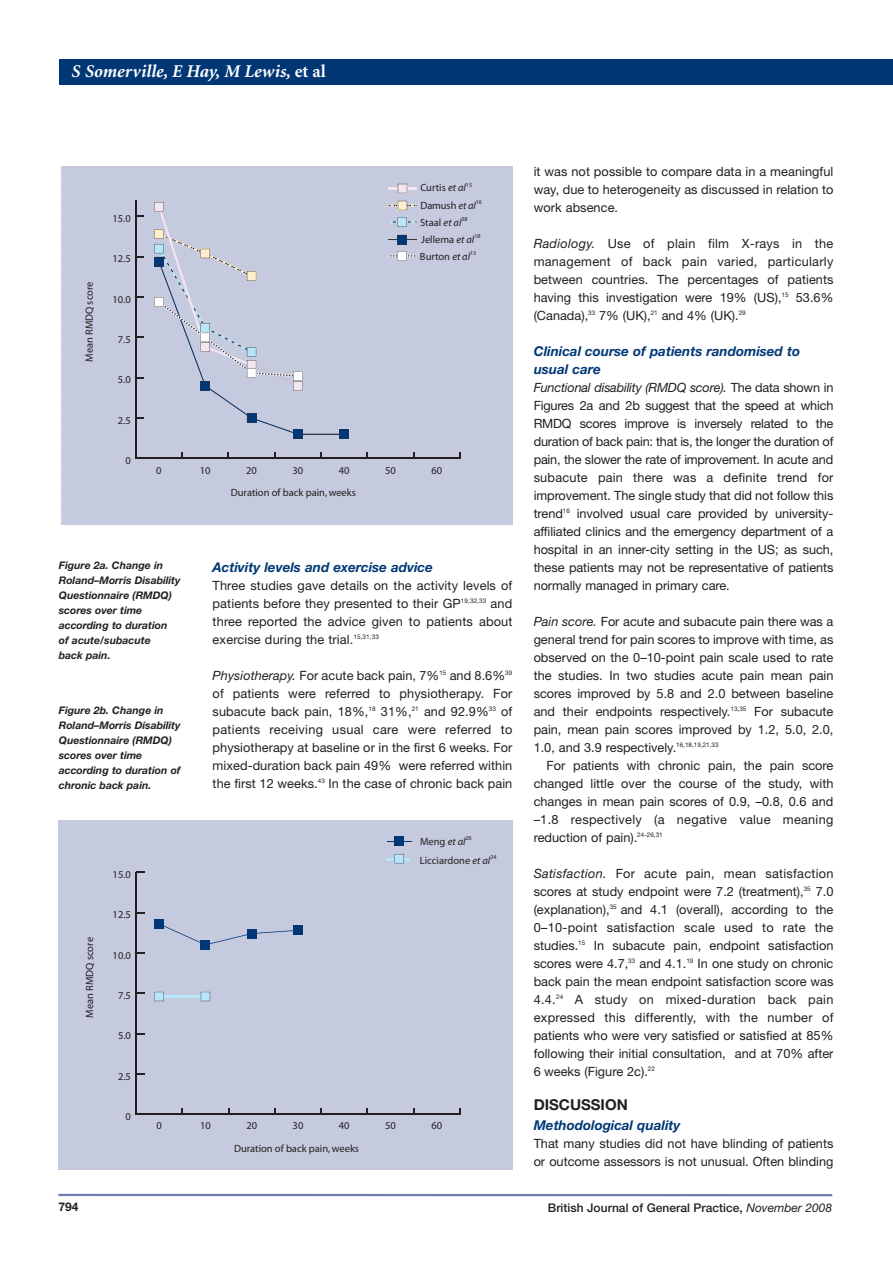
<style>
.page{position:relative;width:893px;height:1263px;background:#fff}
.page>*{position:absolute;margin:0;border:0;box-sizing:border-box;transform-origin:0 0}
.t1{font:italic 700 18px "Minion";color:#fff}
.t2{font:700 15px "Helvetica Neue";color:#231f20}
.t3{font:italic 700 13.5px/18px "Helvetica Neue";color:#013775}
.t4{font:12.75px/18px "Helvetica Neue";color:#231f20;text-align:justify}
.t5{font:500 12px "Helvetica Neue";color:#231f20}
.t6{font:700 12px "Helvetica Neue";color:#231f20}
.t7{font:10.5px/19px "Myriad";color:#231f20}
.t8{font:italic 700 10.5px/15px "Helvetica Neue";color:#231f20}
.s1{font-style:normal}
.s2{font-style:italic}
.s3{font-weight:400;font-style:italic}
</style>
<div class="page">
<hr style="left:58px;top:1194px;width:774px;height:2px;background:#6e7fad">
<div style="left:61px;top:60px;width:832px;height:25px;background:#013775"></div>
<div style="left:59px;top:821px;width:453px;height:348px;background:#c5cadf"></div>
<hr style="left:136px;top:1114px;width:324px;height:1px;background:#231f20">
<svg style="left:459px;top:1108px;width:2px;height:6px"></svg>
<hr style="left:135px;top:872px;width:2px;height:242px;background:#231f20">
<svg style="left:135px;top:1108px;width:9px;height:7px"></svg>
<svg style="left:387px;top:841px;width:24px;height:1px"></svg>
<svg style="left:159px;top:923px;width:139px;height:22px;background:#bcc3da"></svg>
<hr style="left:387px;top:859px;width:24px;height:2px;background:#b9e5fa">
<hr style="left:159px;top:995px;width:46px;height:2px;background:#b9e5fa">
<div style="left:395px;top:837px;width:9px;height:9px;background:#013775"></div>
<div style="left:155px;top:919px;width:9px;height:9px;background:#013775"></div>
<div style="left:201px;top:940px;width:9px;height:9px;background:#013775"></div>
<div style="left:247px;top:929px;width:9px;height:9px;background:#013775"></div>
<div style="left:294px;top:926px;width:9px;height:9px;background:#013775"></div>
<svg style="left:395px;top:854px;width:9px;height:9px"></svg>
<svg style="left:154px;top:992px;width:10px;height:9px"></svg>
<svg style="left:201px;top:992px;width:9px;height:9px"></svg>
<div style="left:61px;top:167px;width:451px;height:357px;background:#c5cadf"></div>
<hr style="left:136px;top:458px;width:324px;height:1px;background:#231f20">
<svg style="left:320px;top:452px;width:2px;height:6px"></svg>
<hr style="left:135px;top:216px;width:1px;height:242px;background:#231f20">
<svg style="left:135px;top:452px;width:9px;height:7px"></svg>
<svg style="left:136px;top:417px;width:8px;height:2px"></svg>
<svg style="left:136px;top:296px;width:8px;height:2px"></svg>
<hr style="left:298px;top:434px;width:46px;height:1px;background:#363539">
<hr style="left:388px;top:187px;width:28px;height:3px;background:#f4e6f1">
<svg style="left:388px;top:217px;width:27px;height:10px"></svg>
<svg style="left:388px;top:235px;width:28px;height:9px"></svg>
<svg style="left:339px;top:429px;width:10px;height:10px"></svg>
<svg style="left:388px;top:201px;width:28px;height:9px"></svg>
<svg style="left:398px;top:184px;width:9px;height:9px"></svg>
<svg style="left:388px;top:251px;width:28px;height:10px"></svg>
<svg style="left:154px;top:202px;width:149px;height:237px;background:#c2c7db"></svg>
<svg style="left:135px;top:200px;width:9px;height:17px"></svg>
<h1 class="t1" style="left:72px;top:64px;width:256px">S Somerville, E Hay, M Lewis, <span class="s1">et al</span></h1>
<p class="t7" style="left:420px;top:179px;width:53px">Curtis <span class="s2">et al</span><sup>15</sup></p>
<p class="t7" style="left:420px;top:197px;width:63px">Damush <span class="s2">et al</span><sup>16</sup></p>
<p class="t7" style="left:112px;top:210px;width:20px">15.0</p>
<p class="t7" style="left:420px;top:215px;width:62px;line-height:17px">Staal <span class="s2">et al</span><sup>38<br></sup>Jellema <span class="s2">et al</span><sup>18</sup></p>
<p class="t7" style="left:81px;top:362px;width:82px;rotate:-90deg">Mean RMDQ score</p>
<p class="t7" style="left:112px;top:250px;width:20px">12.5</p>
<p class="t7" style="left:112px;top:291px;width:20px">10.0</p>
<p class="t7" style="left:118px;top:331px;width:14px">7.5</p>
<p class="t7" style="left:118px;top:371px;width:14px">5.0</p>
<p class="t7" style="left:118px;top:412px;width:14px">2.5</p>
<p class="t7" style="left:125px;top:452px;width:7px">0</p>
<p class="t7" style="left:420px;top:248px;width:58px">Burton <span class="s2">et al</span><sup>13</sup></p>
<p class="t7" style="left:156px;top:461px;width:7px">0</p>
<p class="t7" style="left:200px;top:461px;width:12px">10</p>
<p class="t7" style="left:246px;top:461px;width:12px">20</p>
<p class="t7" style="left:292px;top:461px;width:12px">30</p>
<p class="t7" style="left:339px;top:461px;width:12px">40</p>
<p class="t7" style="left:385px;top:461px;width:12px">50</p>
<p class="t7" style="left:431px;top:461px;width:12px">60</p>
<p class="t7" style="left:231px;top:484px;width:127px">Duration of back pain,weeks</p>
<p class="t8" style="left:59px;top:558px;width:123px">Figure 2a. Change in<br>Roland–Morris Disability<br>Questionnaire (RMDQ) scores over time according to duration<br>of acute/subacute<br>back pain.</p>
<p class="t8" style="left:59px;top:704px;width:123px">Figure 2b. Change in<br>Roland–Morris Disability<br>Questionnaire (RMDQ) scores over time according to duration of chronic back pain.</p>
<p class="t7" style="left:113px;top:866px;width:20px">15.0</p>
<p class="t7" style="left:81px;top:1018px;width:82px;rotate:-90deg">Mean RMDQ score</p>
<p class="t7" style="left:113px;top:906px;width:20px">12.5</p>
<p class="t7" style="left:113px;top:946px;width:20px">10.0</p>
<p class="t7" style="left:118px;top:987px;width:14px">7.5</p>
<p class="t7" style="left:118px;top:1027px;width:14px">5.0</p>
<p class="t7" style="left:118px;top:1067px;width:14px">2.5</p>
<p class="t7" style="left:126px;top:1108px;width:7px">0</p>
<p class="t3" style="left:213px;top:559px;width:222px">Activity levels and exercise advice</p>
<p class="t4" style="left:213px;top:578px;width:301px">Three studies gave details on the activity levels of patients before they presented to their GP<sup>19,32,33</sup> and three reported the advice given to patients about exercise during the trial.<sup>15,31,33</sup></p>
<p class="t4" style="left:213px;top:668px;width:301px"><span class="s2">Physiotherapy.</span> For acute back pain, 7%<sup>15</sup> and 8.6%<sup>39 </sup>of patients were referred to physiotherapy. For subacute back pain, 18%,<sup>18</sup> 31%,<sup>21</sup> and 92.9%<sup>33</sup> of patients receiving usual care were referred to physiotherapy at baseline or in the first 6 weeks. For mixed-duration back pain 49% were referred within the first 12 weeks.<sup>43</sup> In the case of chronic back pain</p>
<p class="t7" style="left:420px;top:832px;width:78px">Meng <span class="s2">et al</span><sup>26<br></sup>Licciardone <span class="s2">et al</span><sup>24</sup></p>
<p class="t7" style="left:156px;top:1117px;width:7px">0</p>
<p class="t7" style="left:200px;top:1117px;width:12px">10</p>
<p class="t7" style="left:246px;top:1117px;width:12px">20</p>
<p class="t7" style="left:293px;top:1117px;width:12px">30</p>
<p class="t7" style="left:339px;top:1117px;width:12px">40</p>
<p class="t7" style="left:385px;top:1117px;width:12px">50</p>
<p class="t7" style="left:431px;top:1117px;width:12px">60</p>
<p class="t7" style="left:234px;top:1140px;width:127px">Duration of back pain,weeks</p>
<p class="t4" style="left:534px;top:163px;width:301px">it was not possible to compare data in a meaningful way, due to heterogeneity as discussed in relation to work absence.</p>
<p class="t4" style="left:534px;top:235px;width:301px"><span class="s2">Radiology.</span> Use of plain film X-rays in the management of back pain varied, particularly between countries. The percentages of patients having this investigation were 19% (US),<sup>15</sup> 53.6% (Canada),<sup>33</sup> 7% (UK),<sup>21</sup> and 4% (UK).<sup>29</sup></p>
<p class="t3" style="left:534px;top:343px;width:268px">Clinical course of patients randomised to usual care</p>
<p class="t4" style="left:534px;top:379px;width:301px"><span class="s2">Functional disability (RMDQ score).</span> The data shown in Figures 2a and 2b suggest that the speed at which RMDQ scores improve is inversely related to the duration of back pain: that is, the longer the duration of pain, the slower the rate of improvement. In acute and subacute pain there was a definite trend for improvement. The single study that did not follow this trend<sup>16</sup> involved usual care provided by university&shy;affiliated clinics and the emergency department of a hospital in an inner-city setting in the US; as such, these patients may not be representative of patients normally managed in primary care.</p>
<p class="t4" style="left:534px;top:613px;width:301px"><span class="s2">Pain score.</span> For acute and subacute pain there was a general trend for pain scores to improve with time, as observed on the 0–10-point pain scale used to rate the studies. In two studies acute pain mean pain scores improved by 5.8 and 2.0 between baseline and their endpoints respectively.<sup>13,35</sup> For subacute pain, mean pain scores improved by 1.2, 5.0, 2.0, 1.0, and 3.9 respectively.<sup>16,18,19,21,33</sup></p>
<p class="t4" style="left:534px;top:757px;width:301px;text-indent:13px">For patients with chronic pain, the pain score changed little over the course of the study, with changes in mean pain scores of 0.9, –0.8, 0.6 and –1.8 respectively (a negative value meaning reduction of pain).<sup>24-26,31</sup></p>
<p class="t4" style="left:534px;top:865px;width:301px"><span class="s2">Satisfaction.</span> For acute pain, mean satisfaction scores at study endpoint were 7.2 (treatment),<sup>35</sup> 7.0 (explanation),<sup>35</sup> and 4.1 (overall), according to the 0–10-point satisfaction scale used to rate the studies.<sup>15</sup> In subacute pain, endpoint satisfaction scores were 4.7,<sup>33</sup> and 4.1.<sup>19</sup> In one study on chronic back pain the mean endpoint satisfaction score was 4.4.<sup>24</sup> A study on mixed-duration back pain expressed this differently, with the number of patients who were very satisfied or satisfied at 85% following their initial consultation, and at 70% after 6 weeks (Figure 2c).<sup>22</sup></p>
<p class="t2" style="left:534px;top:1099px;width:96px">DISCUSSION</p>
<p class="t3" style="left:534px;top:1117px;width:148px">Methodological quality</p>
<p class="t4" style="left:534px;top:1135px;width:301px">That many studies did not have blinding of patients or outcome assessors is not unusual. Often blinding</p>
<p class="t6" style="left:58px;top:1202px;width:22px">794</p>
<p class="t5" style="left:548px;top:1203px;width:286px">British Journal of General Practice, <span class="s3">November 2008</span></p>
</div>
